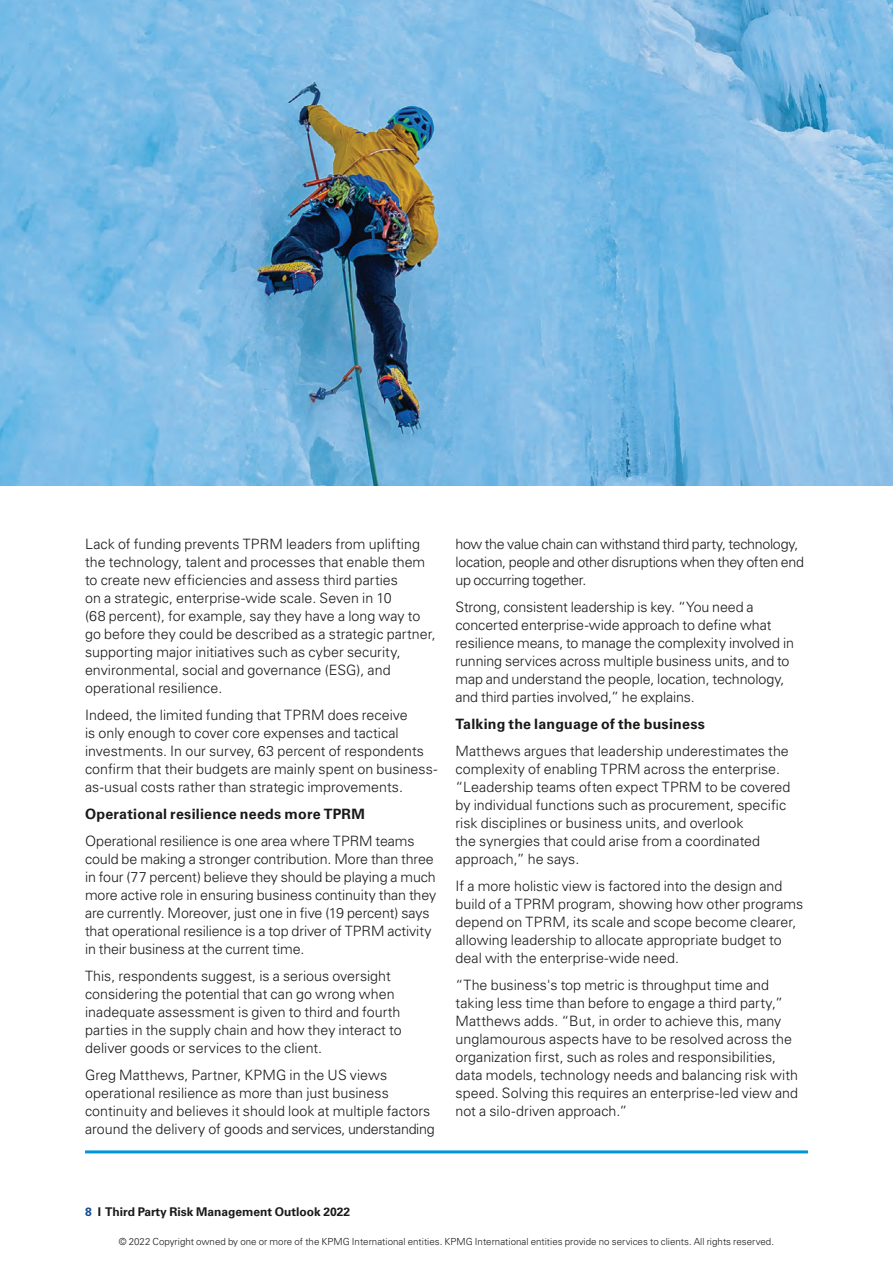
<style>
.page{position:relative;width:893px;height:1263px;background:#fff}
.page>*{position:absolute;margin:0;border:0;box-sizing:border-box;transform-origin:0 0}
.t1{font:300 14.25px/18px "Univers LT Std";color:#1a1a19}
.t2{font:300 14.25px/18px "Univers LT Std";letter-spacing:-.025em;color:#1a1a19}
.t3{font:700 14.25px "Univers LT Std";letter-spacing:.015em;color:#1a1a19}
.t4{font:700 12px "Univers LT Std";color:#1a1a19}
.t5{font:300 9.75px "Univers LT Std";color:#1a1a19}
.s1{color:#12498d}
</style>
<div class="page">
<img style="left:0;top:0;width:893px;height:485px">
<hr style="left:85px;top:1150px;width:723px;height:3px;background:#0095d8">
<p class="t1" style="left:85px;top:534px;width:352px">Lack of funding prevents TPRM leaders from uplifting the technology, talent and processes that enable them to create new efficiencies and assess third parties<br>on a strategic, enterprise-wide scale. Seven in 10<br>(68 percent), for example, say they have a long way to go before they could be described as a strategic partner, supporting major initiatives such as cyber security, environmental, social and governance (ESG), and operational resilience.</p>
<p class="t1" style="left:85px;top:705px;width:354px">Indeed, the limited funding that TPRM does receive<br>is only enough to cover core expenses and tactical investments. In our survey, 63 percent of respondents confirm that their budgets are mainly spent on business&shy;as-usual costs rather than strategic improvements.</p>
<p class="t3" style="left:85px;top:805px;width:281px">Operational resilience needs more TPRM</p>
<p class="t1" style="left:85px;top:831px;width:353px">Operational resilience is one area where TPRM teams could be making a stronger contribution. More than three in four (77 percent) believe they should be playing a much more active role in ensuring business continuity than they are currently. Moreover, just one in five (19 percent) says that operational resilience is a top driver of TPRM activity in their business at the current time.</p>
<p class="t1" style="left:85px;top:966px;width:318px">This, respondents suggest, is a serious oversight considering the potential that can go wrong when inadequate assessment is given to third and fourth parties in the supply chain and how they interact to deliver goods or services to the client.</p>
<p class="t1" style="left:85px;top:1065px;width:351px">Greg Matthews, Partner, KPMG in the US views operational resilience as more than just business continuity and believes it should look at multiple factors around the delivery of goods and services, understanding</p>
<p class="t2" style="left:455px;top:534px;width:350px">how the value chain can withstand third party, technology, location, people and other disruptions when they often end up occurring together.</p>
<p class="t1" style="left:455px;top:597px;width:340px">Strong, consistent leadership is key. “You need a concerted enterprise-wide approach to define what resilience means, to manage the complexity involved in running services across multiple business units, and to map and understand the people, location, technology, and third parties involved,” he explains.</p>
<p class="t3" style="left:455px;top:715px;width:251px">Talking the language of the business</p>
<p class="t1" style="left:455px;top:741px;width:337px">Matthews argues that leadership underestimates the complexity of enabling TPRM across the enterprise. “Leadership teams often expect TPRM to be covered by individual functions such as procurement, specific risk disciplines or business units, and overlook<br>the synergies that could arise from a coordinated approach,” he says.</p>
<p class="t1" style="left:455px;top:876px;width:349px">If a more holistic view is factored into the design and build of a TPRM program, showing how other programs depend on TPRM, its scale and scope become clearer, allowing leadership to allocate appropriate budget to deal with the enterprise-wide need.</p>
<p class="t1" style="left:455px;top:975px;width:344px">“The business's top metric is throughput time and taking less time than before to engage a third party,” Matthews adds. “But, in order to achieve this, many unglamourous aspects have to be resolved across the organization first, such as roles and responsibilities, data models, technology needs and balancing risk with speed. Solving this requires an enterprise-led view and not a silo-driven approach.”</p>
<p class="t4" style="left:85px;top:1205px;width:267px"><span class="s1">8</span> I Third Party Risk Management Outlook 2022</p>
<p class="t5" style="left:119px;top:1235px;width:657px">© 2022 Copyright owned by one or more of the KPMG International entities. KPMG International entities provide no services to clients. All rights reserved.</p>
</div>
